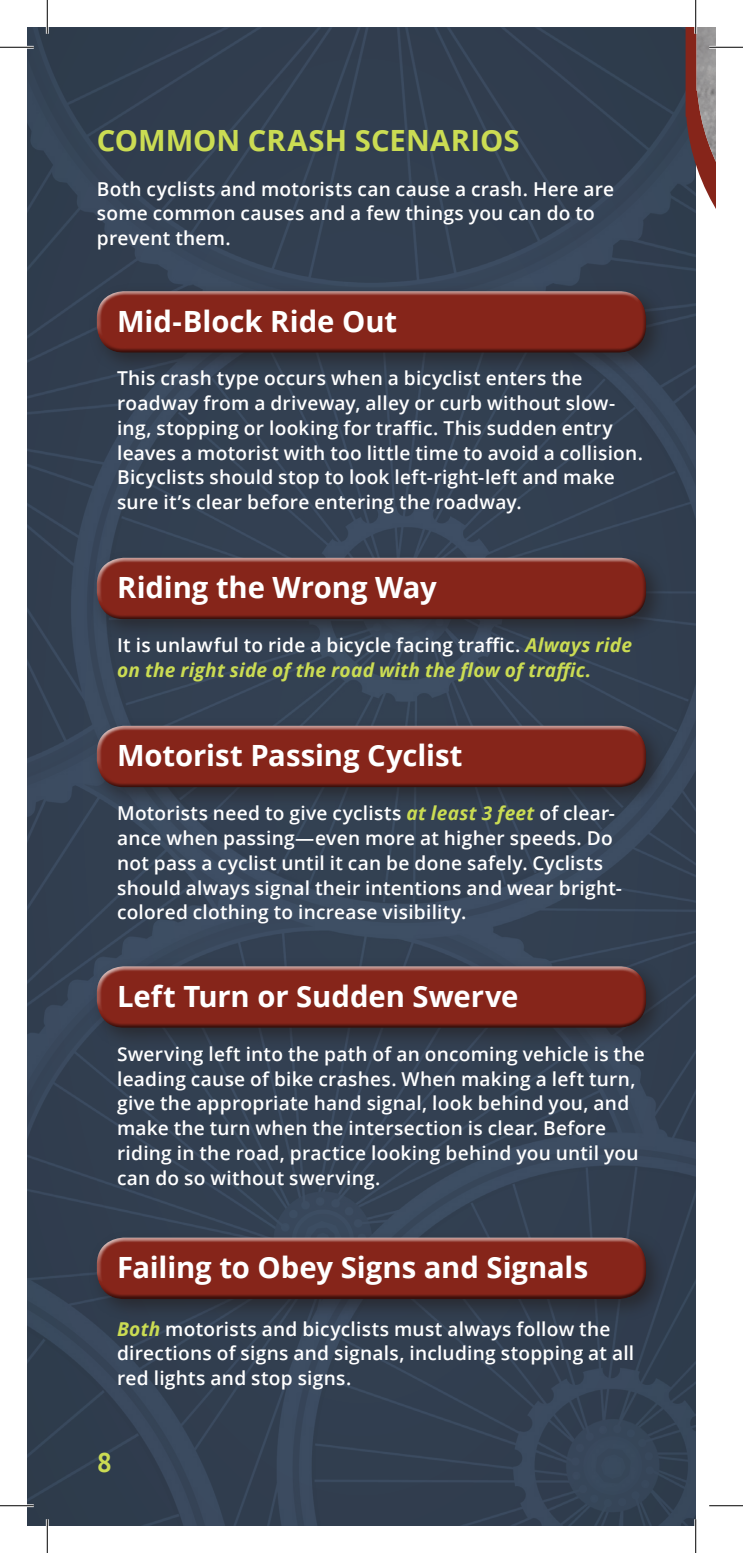
<style>
.page{position:relative;width:743px;height:1553px;background:#fff}
.page>*{position:absolute;margin:0;border:0;box-sizing:border-box;transform-origin:0 0}
.t1{font:700 29.25px "Open Sans";letter-spacing:-.005em;color:#fff}
.t2{font:700 29.25px "Open Sans";letter-spacing:.015em;color:#cbdc53}
.t3{font:700 27px "PT Sans";color:#cbdc53}
.t4{font:600 19.12px/24.8px "Open Sans";letter-spacing:.015em;color:#fff}
.t5{font:italic 700 19.12px/24.8px "Open Sans";letter-spacing:.01em;color:#cbdc53}
.s1{font-weight:600;font-style:normal;color:#fff}
.s2{font-weight:700;font-style:italic;color:#cbdc53}
</style>
<div class="page">
<img style="left:27px;top:27px;width:668px;height:1498px">
<svg style="left:685px;top:27px;width:31px;height:344px"></svg>
<img style="left:696px;top:27px;width:20px;height:135px">
<div style="left:88px;top:283px;width:579px;height:91px;background:#231f20;opacity:.65"></div>
<div style="left:95px;top:287px;width:551px;height:54px;background:#fff;opacity:.75"></div>
<div style="left:96px;top:298px;width:552px;height:56px;background:#231f20;opacity:.65"></div>
<div style="left:88px;top:549px;width:579px;height:92px;background:#231f20;opacity:.65"></div>
<div style="left:95px;top:553px;width:551px;height:55px;background:#fff;opacity:.75"></div>
<div style="left:96px;top:565px;width:552px;height:56px;background:#231f20;opacity:.65"></div>
<div style="left:88px;top:717px;width:579px;height:92px;background:#231f20;opacity:.65"></div>
<div style="left:95px;top:721px;width:551px;height:55px;background:#fff;opacity:.75"></div>
<div style="left:96px;top:733px;width:552px;height:56px;background:#231f20;opacity:.65"></div>
<div style="left:88px;top:958px;width:579px;height:91px;background:#231f20;opacity:.65"></div>
<div style="left:95px;top:961px;width:551px;height:55px;background:#fff;opacity:.75"></div>
<div style="left:96px;top:974px;width:552px;height:55px;background:#231f20;opacity:.65"></div>
<div style="left:88px;top:1229px;width:579px;height:91px;background:#231f20;opacity:.65"></div>
<div style="left:95px;top:1233px;width:551px;height:54px;background:#fff;opacity:.75"></div>
<div style="left:96px;top:1244px;width:552px;height:56px;background:#231f20;opacity:.65"></div>
<hr style="left:0;top:46px;width:34px;height:3px;background:#fff">
<hr style="left:709px;top:46px;width:33px;height:3px;background:#fff">
<hr style="left:0;top:1504px;width:34px;height:3px;background:#fff">
<hr style="left:46px;top:0;width:3px;height:34px;background:#fff">
<hr style="left:46px;top:1519px;width:3px;height:33px;background:#fff">
<hr style="left:694px;top:0;width:3px;height:34px;background:#fff">
<hr style="left:694px;top:1519px;width:3px;height:33px;background:#fff">
<hr style="left:0;top:47px;width:34px;height:1px;background:#000">
<hr style="left:709px;top:47px;width:33px;height:1px;background:#000">
<hr style="left:0;top:1505px;width:34px;height:1px;background:#000">
<hr style="left:709px;top:1505px;width:33px;height:1px;background:#000">
<hr style="left:47px;top:0;width:1px;height:34px;background:#000">
<hr style="left:47px;top:1519px;width:1px;height:33px;background:#000">
<hr style="left:695px;top:0;width:1px;height:34px;background:#000">
<hr style="left:695px;top:1519px;width:1px;height:33px;background:#000">
<h1 class="t2" style="left:97px;top:119px;width:44px">Commo</h1>
<h1 class="t2" style="left:216px;top:119px;width:283px">n Crash Scenarios</h1>
<p class="t4" style="left:97px;top:176px;width:519px">Both cyclists and motorists can cause a crash. Here are some common causes and a few things you can do to prevent them.</p>
<h1 class="t1" style="left:117px;top:300px;width:281px">Mid-Block Ride Out</h1>
<p class="t4" style="left:117px;top:365px;width:527px">This crash type occurs when a bicyclist enters the roadway from a driveway, alley or curb without slow&shy;ing, stopping or looking for traffic. This sudden entry leaves a motorist with too little time to avoid a collision.<br>Bicyclists should stop to look left-right-left and make sure it’s clear before entering the roadway.</p>
<h1 class="t1" style="left:117px;top:567px;width:321px">Riding the Wrong Way</h1>
<p class="t5" style="left:117px;top:632px;width:516px"><span class="s1">It is unlawful to ride a bicycle facing traffic.</span> Always ride on the right side of the road with the flow of traffic.</p>
<h1 class="t1" style="left:117px;top:735px;width:347px">Motorist Passing Cyclist</h1>
<p class="t4" style="left:117px;top:800px;width:506px">Motorists need to give cyclists <span class="s2">at least 3 feet</span> of clear&shy;ance when passing—even more at higher speeds. Do not pass a cyclist until it can be done safely. Cyclists should always signal their intentions and wear bright&shy;colored clothing to increase visibility.</p>
<h1 class="t1" style="left:117px;top:975px;width:403px">Left Turn or Sudden Swerve</h1>
<p class="t4" style="left:117px;top:1041px;width:529px">Swerving left into the path of an oncoming vehicle is the leading cause of bike crashes. When making a left turn, give the appropriate hand signal, look behind you, and make the turn when the intersection is clear. Before riding in the road, practice looking behind you until you can do so without swerving.</p>
<h1 class="t1" style="left:117px;top:1246px;width:472px">Failing to Obey Signs and Signals</h1>
<p class="t4" style="left:117px;top:1315px;width:518px"><span class="s2">Both</span> motorists and bicyclists must always follow the directions of signs and signals, including stopping at all red lights and stop signs.</p>
<h2 class="t3" style="left:97px;top:1444px;width:17px">8</h2>
</div>
